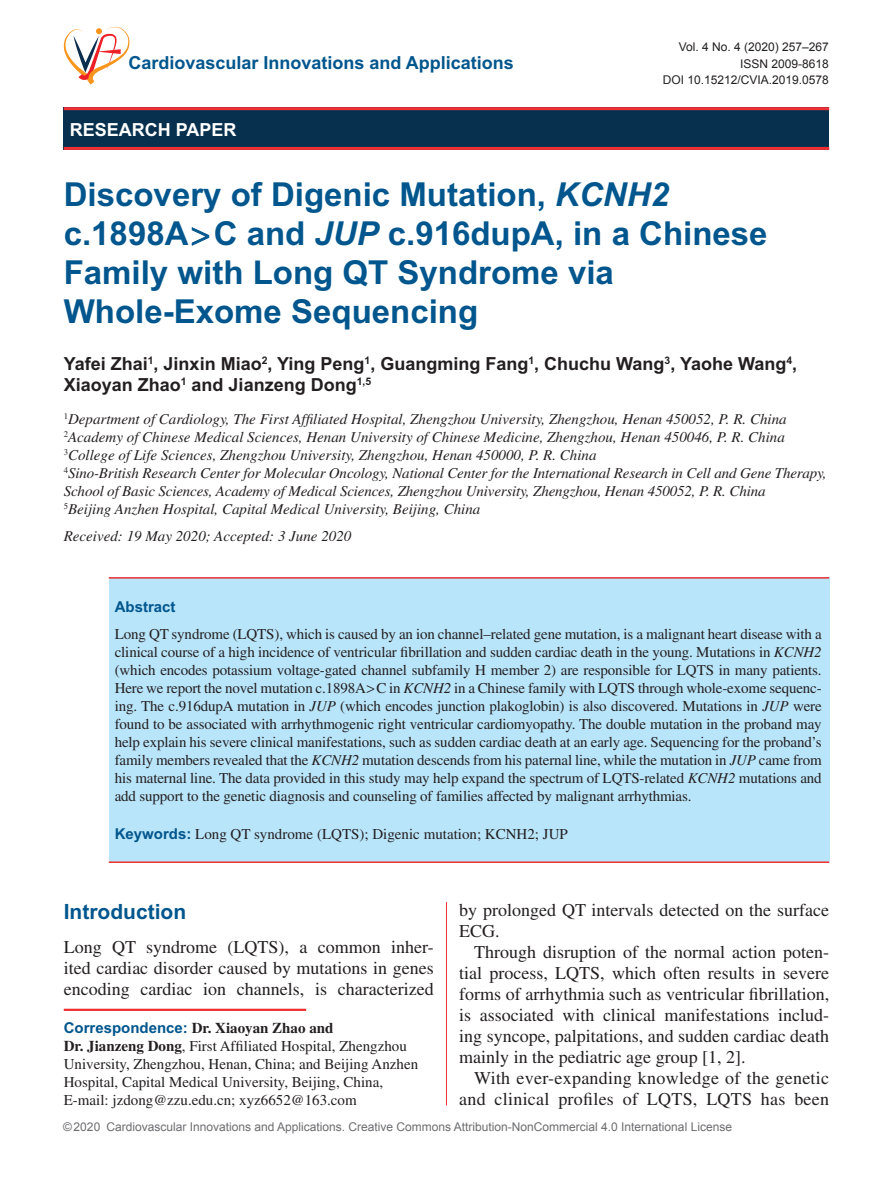
<style>
.page{position:relative;width:893px;height:1191px;background:#fff}
.page>*{position:absolute;margin:0;border:0;box-sizing:border-box;transform-origin:0 0}
.t1{font:700 33px/39px "Arial";color:#01568d}
.t2{font:700 21px "Arial";color:#01568d}
.t3{font:18px/21px "Times";color:#231f20;text-align:justify}
.t4{font:700 18px/21px "Arial";color:#231f20}
.t5{font:700 18px "Arial";color:#01568d}
.t6{font:700 18px "Arial";color:#fff}
.t7{font:15px/18px "Times";color:#231f20;text-align:justify}
.t8{font:italic 15px/18px "Times";color:#231f20}
.t9{font:700 15px "Arial";color:#01568d}
.t10{font:12px "Arial";color:#6c6d70}
.t11{font:12px/16.5px "Arial";color:#231f20;text-align:right}
.s1{font-style:italic}
.s2{font-family:"Arial";font-weight:700;color:#01568d}
.s3{font-weight:700}
</style>
<div class="page">
<svg style="left:64px;top:27px;width:65px;height:57px"></svg>
<hr style="left:446px;top:902px;width:1px;height:203px;background:#ee3034">
<div style="left:64px;top:108px;width:765px;height:42px;background:#07304e"></div>
<hr style="left:64px;top:107px;width:765px;height:3px;background:#ee3034">
<hr style="left:64px;top:147px;width:765px;height:3px;background:#ee3034">
<div style="left:109px;top:577px;width:720px;height:285px;background:#b9e5fa"></div>
<hr style="left:109px;top:577px;width:720px;height:1px;background:#ee3034">
<hr style="left:109px;top:861px;width:720px;height:2px;background:#ee3034">
<hr style="left:64px;top:1008px;width:242px;height:3px;background:#ee3034">
<svg style="left:192px;top:227px;width:18px;height:19px"></svg>
<p class="t5" style="left:128px;top:53px;width:387px">Cardiovascular Innovations and Applications</p>
<p class="t6" style="left:70px;top:119px;width:168px">RESEARCH PAPER</p>
<p class="t11" style="left:663px;top:39px;width:168px">Vol. 4 No. 4 (2020) 257–267<br>ISSN 2009-8618<br>DOI 10.15212/CVIA.2019.0578</p>
<h1 class="t1" style="left:64px;top:175px;width:705px">Discovery of Digenic Mutation, <span class="s1">KCNH2 </span>c.1898A C and <span class="s1">JUP</span> c.916dupA, in a Chinese Family with Long QT Syndrome via Whole-Exome Sequencing</h1>
<p class="t4" style="left:64px;top:353px;width:735px">Yafei Zhai<sup>1</sup>, Jinxin Miao<sup>2</sup>, Ying Peng<sup>1</sup>, Guangming Fang<sup>1</sup>, Chuchu Wang<sup>3</sup>, Yaohe Wang<sup>4</sup>,<br>Xiaoyan Zhao<sup>1</sup> and Jianzeng Dong<sup>1,5</sup></p>
<p class="t8" style="left:64px;top:410px;width:764px"><sup>1</sup>Department of Cardiology, The First Affiliated Hospital, Zhengzhou University, Zhengzhou, Henan 450052, P. R. China <sup>2</sup>Academy of Chinese Medical Sciences, Henan University of Chinese Medicine, Zhengzhou, Henan 450046, P. R. China <sup>3</sup>College of Life Sciences, Zhengzhou University, Zhengzhou, Henan 450000, P. R. China<br><sup>4</sup>Sino-British Research Center for Molecular Oncology, National Center for the International Research in Cell and Gene Therapy, School of Basic Sciences, Academy of Medical Sciences, Zhengzhou University, Zhengzhou, Henan 450052, P. R. China<br><sup>5</sup>Beijing Anzhen Hospital, Capital Medical University, Beijing, China</p>
<p class="t8" style="left:64px;top:527px;width:289px">Received: 19 May 2020; Accepted: 3 June 2020</p>
<p class="t9" style="left:115px;top:599px;width:62px">Abstract</p>
<p class="t7" style="left:115px;top:625px;width:708px">Long QT syndrome (LQTS), which is caused by an ion channel–related gene mutation, is a malignant heart disease with a clinical course of a high incidence of ventricular fibrillation and sudden cardiac death in the young. Mutations in <span class="s1">KCNH2 </span>(which encodes potassium voltage-gated channel subfamily H member 2) are responsible for LQTS in many patients.<br>Here we report the novel mutation c.1898A C in <span class="s1">KCNH2</span> in a Chinese family with LQTS through whole-exome sequenc&shy;ing. The c.916dupA mutation in <span class="s1">JUP</span> (which encodes junction plakoglobin) is also discovered. Mutations in <span class="s1">JUP</span> were found to be associated with arrhythmogenic right ventricular cardiomyopathy. The double mutation in the proband may help explain his severe clinical manifestations, such as sudden cardiac death at an early age. Sequencing for the proband’s family members revealed that the <span class="s1">KCNH2</span> mutation descends from his paternal line, while the mutation in <span class="s1">JUP</span> came from his maternal line. The data provided in this study may help expand the spectrum of LQTS-related <span class="s1">KCNH2</span> mutations and add support to the genetic diagnosis and counseling of families affected by malignant arrhythmias.</p>
<p class="t7" style="left:115px;top:825px;width:455px"><span class="s2">Keywords:</span> Long QT syndrome (LQTS); Digenic mutation; KCNH2; JUP</p>
<h2 class="t2" style="left:64px;top:899px;width:124px">Introduction</h2>
<p class="t3" style="left:64px;top:936px;width:371px">Long QT syndrome (LQTS), a common inher&shy;ited cardiac disorder caused by mutations in genes encoding cardiac ion channels, is characterized</p>
<p class="t7" style="left:64px;top:1019px;width:356px;text-align:left"><span class="s2">Correspondence:</span> <span class="s3">Dr. Xiaoyan Zhao and<br>Dr. Jianzeng Dong</span>, First Affiliated Hospital, Zhengzhou University, Zhengzhou, Henan, China; and Beijing Anzhen Hospital, Capital Medical University, Beijing, China, E-mail: jzdong@zzu.edu.cn; xyz6652@163.com</p>
<p class="t3" style="left:459px;top:899px;width:371px">by prolonged QT intervals detected on the surface<br>ECG.</p>
<p class="t3" style="left:459px;top:941px;width:371px;text-indent:15px">Through disruption of the normal action poten&shy;tial process, LQTS, which often results in severe forms of arrhythmia such as ventricular fibrillation, is associated with clinical manifestations includ&shy;ing syncope, palpitations, and sudden cardiac death mainly in the pediatric age group [1, 2].</p>
<p class="t3" style="left:459px;top:1067px;width:371px;text-align:right">With ever-expanding knowledge of the genetic and clinical profiles of LQTS, LQTS has been</p>
<p class="t10" style="left:63px;top:1118px;width:670px">©2020 Cardiovascular Innovations and Applications. Creative Commons Attribution-NonCommercial 4.0 International License</p>
</div>
